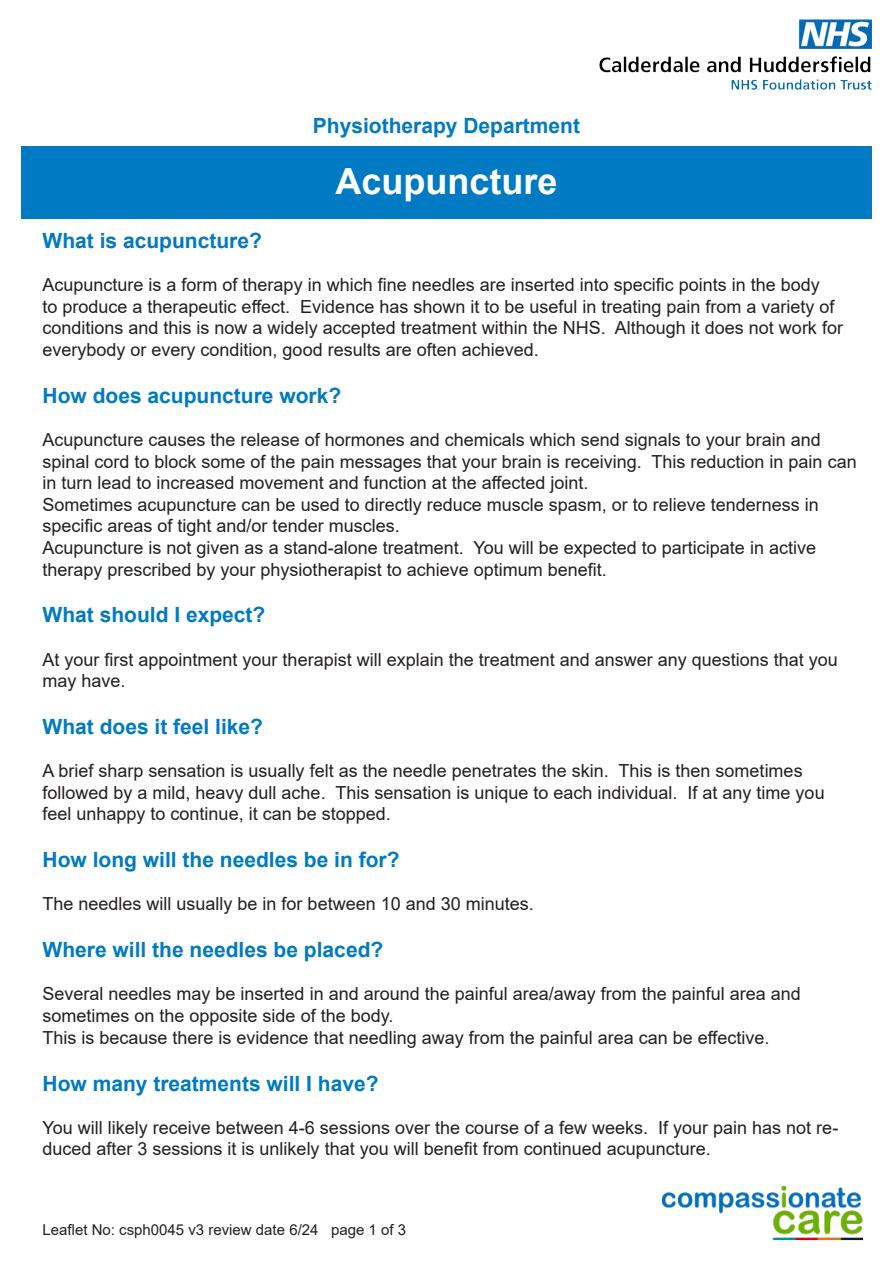
<style>
.page{position:relative;width:893px;height:1263px;background:#fff}
.page>*{position:absolute;margin:0;border:0;box-sizing:border-box;transform-origin:0 0}
.t1{font:700 36px "Arial";color:#fff}
.t2{font:700 21px "Arial";color:#007ac2}
.t3{font:18px/21.6px "Arial";color:#231f20}
.t4{font:15px "Arial";color:#231f20}
</style>
<div class="page">
<img style="left:662px;top:1185px;width:201px;height:56px">
<div style="left:21px;top:146px;width:851px;height:73px;background:#007ac2"></div>
<img style="left:599px;top:20px;width:273px;height:70px">
<p class="t2" style="left:313px;top:110px;width:269px">Physiotherapy Department</p>
<p class="t1" style="left:335px;top:156px;width:224px">Acupuncture</p>
<p class="t2" style="left:43px;top:226px;width:221px">What is acupuncture?</p>
<p class="t3" style="left:43px;top:274px;width:802px">Acupuncture is a form of therapy in which fine needles are inserted into specific points in the body<br>to produce a therapeutic effect. Evidence has shown it to be useful in treating pain from a variety of conditions and this is now a widely accepted treatment within the NHS. Although it does not work for everybody or every condition, good results are often achieved.</p>
<p class="t2" style="left:43px;top:381px;width:300px">How does acupuncture work?</p>
<p class="t3" style="left:43px;top:429px;width:816px">Acupuncture causes the release of hormones and chemicals which send signals to your brain and spinal cord to block some of the pain messages that your brain is receiving. This reduction in pain can in turn lead to increased movement and function at the affected joint.</p>
<p class="t3" style="left:43px;top:494px;width:778px">Sometimes acupuncture can be used to directly reduce muscle spasm, or to relieve tenderness in specific areas of tight and/or tender muscles.</p>
<p class="t3" style="left:43px;top:537px;width:775px">Acupuncture is not given as a stand-alone treatment. You will be expected to participate in active</p>
<p class="t3" style="left:43px;top:558px;width:566px">therapy prescribed by your physiotherapist to achieve optimum benefit.</p>
<p class="t2" style="left:43px;top:600px;width:224px">What should I expect?</p>
<p class="t3" style="left:43px;top:648px;width:797px">At your first appointment your therapist will explain the treatment and answer any questions that you may have.</p>
<p class="t2" style="left:43px;top:712px;width:222px">What does it feel like?</p>
<p class="t3" style="left:43px;top:760px;width:762px">A brief sharp sensation is usually felt as the needle penetrates the skin. This is then sometimes</p>
<p class="t3" style="left:43px;top:782px;width:784px">followed by a mild, heavy dull ache. This sensation is unique to each individual. If at any time you feel unhappy to continue, it can be stopped.</p>
<p class="t2" style="left:43px;top:845px;width:359px">How long will the needles be in for?</p>
<p class="t3" style="left:43px;top:893px;width:493px">The needles will usually be in for between 10 and 30 minutes.</p>
<p class="t2" style="left:43px;top:935px;width:342px">Where will the needles be placed?</p>
<p class="t3" style="left:43px;top:983px;width:760px">Several needles may be inserted in and around the painful area/away from the painful area and</p>
<p class="t3" style="left:43px;top:1005px;width:352px">sometimes on the opposite side of the body.</p>
<p class="t3" style="left:43px;top:1026px;width:728px">This is because there is evidence that needling away from the painful area can be effective.</p>
<p class="t2" style="left:43px;top:1068px;width:338px">How many treatments will I have?</p>
<p class="t3" style="left:43px;top:1116px;width:797px">You will likely receive between 4-6 sessions over the course of a few weeks. If your pain has not re&shy;duced after 3 sessions it is unlikely that you will benefit from continued acupuncture.</p>
<p class="t4" style="left:43px;top:1219px;width:365px">Leaflet No: csph0045 v3 review date 6/24 page 1 of 3</p>
</div>
